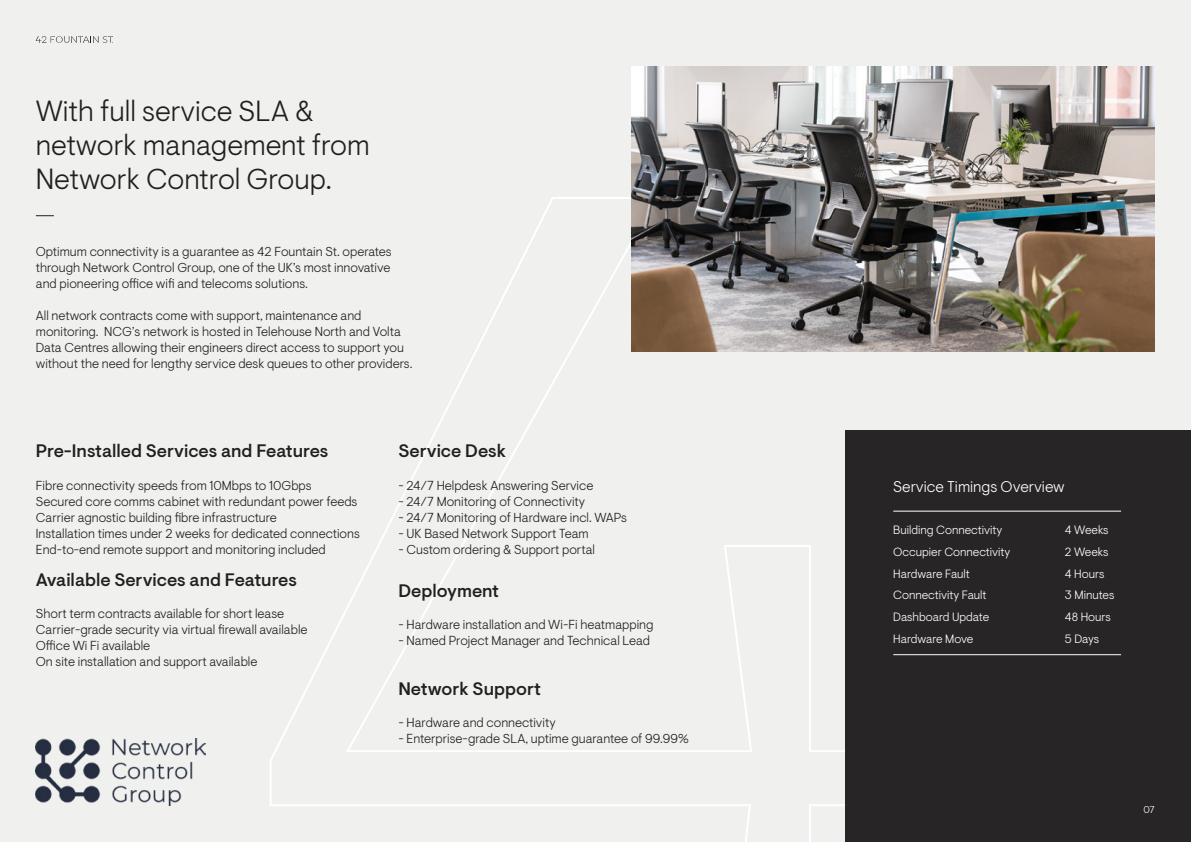
<style>
.page{position:relative;width:1191px;height:842px;background:#f0f1ee}
.page>*{position:absolute;margin:0;border:0;box-sizing:border-box;transform-origin:0 0}
.t1{font:300 29px/34px "Visuelt Pro";color:#231f20}
.Body{font:500 18px "Visuelt Pro";color:#231f20}
.Body-2{font:300 15.6px "Visuelt Pro";color:#fff}
.Body-3{font:300 13px/16px "Visuelt Pro";color:#231f20;text-align:justify}
.Body-4{font:300 12px "Visuelt Pro";color:#fff}
.t2{font:300 10px "Visuelt Pro";color:#fff}
</style>
<div class="page">
<svg style="left:36px;top:36px;width:77px;height:7px"></svg>
<svg style="left:270px;top:197px;width:718px;height:645px"></svg>
<svg style="left:36px;top:215px;width:18px;height:1px"></svg>
<div style="left:845px;top:430px;width:346px;height:412px;background:#282526"></div>
<hr style="left:893px;top:511px;width:228px;height:1px;background:#fff">
<hr style="left:893px;top:654px;width:228px;height:1px;background:#fff">
<img style="left:631px;top:66px;width:524px;height:285px">
<img style="left:36px;top:739px;width:169px;height:67px">
<h3 class="t1" style="left:36px;top:94px;width:336px">With full service SLA &amp; network management from<br>Network Control Group.</h3>
<p class="Body-3" style="left:36px;top:244px;width:357px">Optimum connectivity is a guarantee as 42 Fountain St. operates through Network Control Group, one of the UK’s most innovative and pioneering office wifi and telecoms solutions.</p>
<p class="Body-3" style="left:36px;top:308px;width:378px;text-align:left">All network contracts come with support, maintenance and monitoring. NCG’s network is hosted in Telehouse North and Volta Data Centres allowing their engineers direct access to support you without the need for lengthy service desk queues to other providers.</p>
<p class="Body" style="left:36px;top:441px;width:294px">Pre-Installed Services and Features</p>
<p class="Body-3" style="left:36px;top:477px;width:277px">Fibre connectivity speeds from 10Mbps to 10Gbps</p>
<p class="Body-3" style="left:36px;top:493px;width:323px">Secured core comms cabinet with redundant power feeds</p>
<p class="Body-3" style="left:36px;top:509px;width:243px">Carrier agnostic building fibre infrastructure</p>
<p class="Body-3" style="left:36px;top:525px;width:325px">Installation times under 2 weeks for dedicated connections</p>
<p class="Body-3" style="left:36px;top:541px;width:291px">End-to-end remote support and monitoring included</p>
<p class="Body" style="left:36px;top:569px;width:263px">Available Services and Features</p>
<p class="Body-3" style="left:36px;top:605px;width:250px">Short term contracts available for short lease</p>
<p class="Body-3" style="left:36px;top:621px;width:273px">Carrier-grade security via virtual firewall available</p>
<p class="Body-3" style="left:36px;top:637px;width:116px">Office Wi Fi available</p>
<p class="Body-3" style="left:36px;top:653px;width:223px">On site installation and support available</p>
<p class="Body" style="left:398px;top:441px;width:109px">Service Desk</p>
<p class="Body-3" style="left:398px;top:477px;width:196px">- 24/7 Helpdesk Answering Service</p>
<p class="Body-3" style="left:398px;top:493px;width:188px">- 24/7 Monitoring of Connectivity</p>
<p class="Body-3" style="left:398px;top:509px;width:230px">- 24/7 Monitoring of Hardware incl. WAPs</p>
<p class="Body-3" style="left:398px;top:525px;width:192px">- UK Based Network Support Team</p>
<p class="Body-3" style="left:398px;top:541px;width:198px">- Custom ordering &amp; Support portal</p>
<p class="Body" style="left:398px;top:581px;width:102px">Deployment</p>
<p class="Body-3" style="left:398px;top:617px;width:256px">- Hardware installation and Wi-Fi heatmapping</p>
<p class="Body-3" style="left:398px;top:633px;width:253px">- Named Project Manager and Technical Lead</p>
<p class="Body" style="left:398px;top:678px;width:144px">Network Support</p>
<p class="Body-3" style="left:398px;top:715px;width:159px">- Hardware and connectivity</p>
<p class="Body-3" style="left:398px;top:731px;width:292px">- Enterprise-grade SLA, uptime guarantee of 99.99%</p>
<p class="Body-2" style="left:893px;top:478px;width:173px">Service Timings Overview</p>
<p class="Body-4" style="left:893px;top:523px;width:110px">Building Connectivity</p>
<p class="Body-4" style="left:893px;top:567px;width:78px">Hardware Fault</p>
<p class="Body-4" style="left:893px;top:588px;width:95px">Connectivity Fault</p>
<p class="Body-4" style="left:893px;top:610px;width:97px">Dashboard Update</p>
<p class="Body-4" style="left:893px;top:632px;width:82px">Hardware Move</p>
<p class="Body-4" style="left:893px;top:545px;width:119px">Occupier Connectivity</p>
<p class="Body-4" style="left:1065px;top:523px;width:45px">4 Weeks</p>
<p class="Body-4" style="left:1065px;top:567px;width:41px">4 Hours</p>
<p class="Body-4" style="left:1065px;top:588px;width:51px">3 Minutes</p>
<p class="Body-4" style="left:1065px;top:610px;width:47px">48 Hours</p>
<p class="Body-4" style="left:1065px;top:632px;width:36px">5 Days</p>
<p class="Body-4" style="left:1065px;top:545px;width:45px">2 Weeks</p>
<h1 class="t2" style="left:1143px;top:804px;width:13px">07</h1>
</div>
